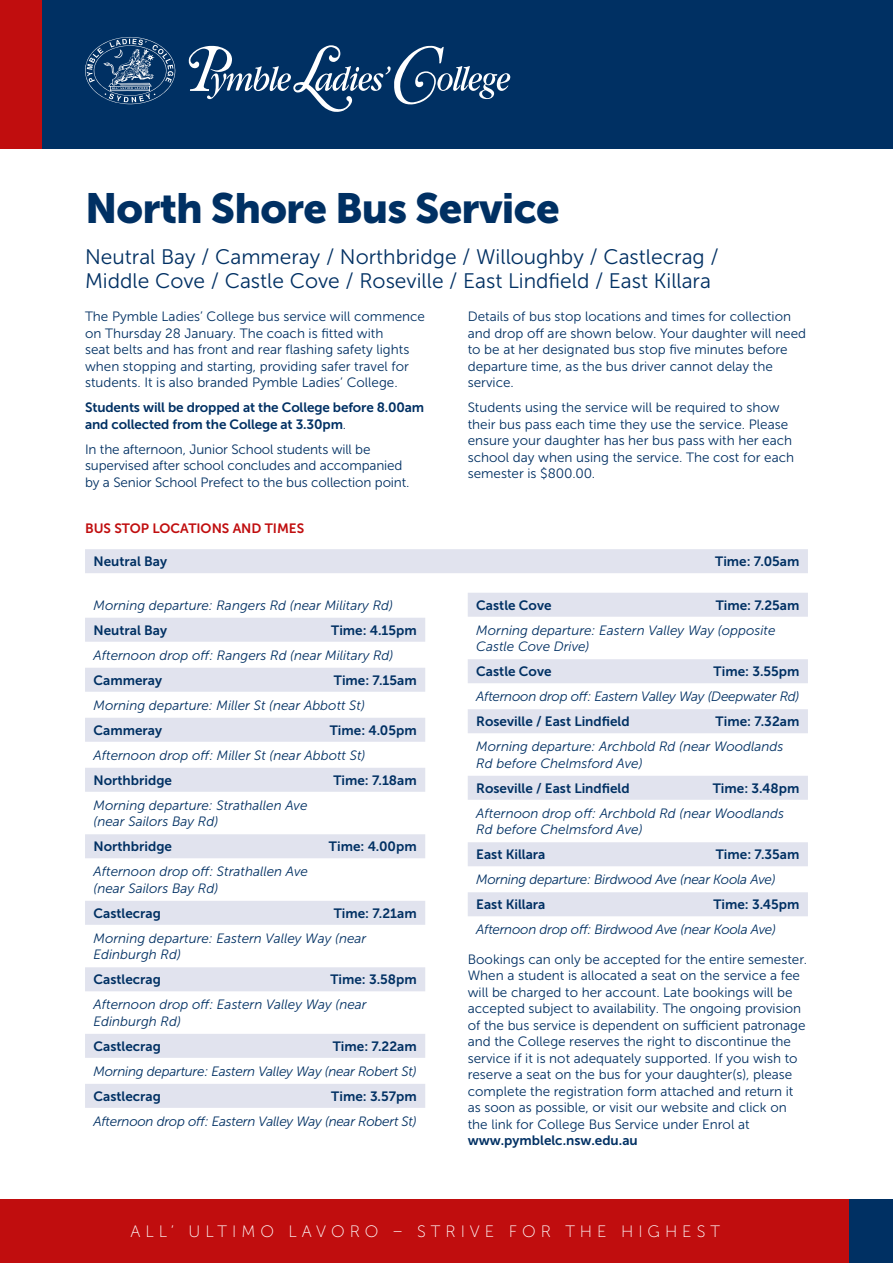
<style>
.page{position:relative;width:893px;height:1263px;background:#fff}
.page>*{position:absolute;margin:0;border:0;box-sizing:border-box;transform-origin:0 0}
.t1{font:42px "Museo Sans 900";letter-spacing:-.02em;color:#003063}
.t2{font:21px/24px "Museo Sans 300";color:#003063}
.t3{font:16.5px "Museo Sans 100";letter-spacing:.3em;color:#fff}
.t4{font:13.5px/16.5px "Museo Sans 300";color:#003063}
.t5{font:italic 13.5px/16.5px "Museo Sans 300";color:#003063}
.t6{font:13.5px/16.5px "Museo Sans 700";color:#003063}
.t7{font:italic 13.5px "Museo Sans 300";letter-spacing:-.02em;color:#003063}
.t8{font:13.5px "Museo Sans 700";color:#c00d0e}
.s1{font-family:"Museo Sans 300"}
</style>
<div class="page">
<div style="left:0;top:0;width:43px;height:149px;background:#c00d0e"></div>
<div style="left:43px;top:0;width:850px;height:149px;background:#003063"></div>
<svg style="left:85px;top:37px;width:91px;height:67px"></svg>
<svg style="left:189px;top:45px;width:321px;height:67px"></svg>
<div style="left:0;top:1199px;width:891px;height:64px;background:#c00d0e"></div>
<div style="left:849px;top:1199px;width:44px;height:64px;background:#003063"></div>
<div style="left:85px;top:549px;width:723px;height:24px;background:#e1e3ee"></div>
<div style="left:85px;top:618px;width:340px;height:24px;background:#e1e3ee"></div>
<div style="left:85px;top:668px;width:340px;height:24px;background:#e1e3ee"></div>
<div style="left:85px;top:718px;width:340px;height:24px;background:#e1e3ee"></div>
<div style="left:85px;top:768px;width:340px;height:24px;background:#e1e3ee"></div>
<div style="left:85px;top:834px;width:340px;height:24px;background:#e1e3ee"></div>
<div style="left:85px;top:901px;width:340px;height:24px;background:#e1e3ee"></div>
<div style="left:85px;top:967px;width:340px;height:24px;background:#e1e3ee"></div>
<div style="left:85px;top:1034px;width:340px;height:24px;background:#e1e3ee"></div>
<div style="left:85px;top:1084px;width:340px;height:24px;background:#e1e3ee"></div>
<div style="left:468px;top:593px;width:340px;height:24px;background:#e1e3ee"></div>
<div style="left:468px;top:659px;width:340px;height:24px;background:#e1e3ee"></div>
<div style="left:468px;top:709px;width:340px;height:24px;background:#e1e3ee"></div>
<div style="left:468px;top:776px;width:340px;height:24px;background:#e1e3ee"></div>
<div style="left:468px;top:842px;width:340px;height:24px;background:#e1e3ee"></div>
<div style="left:468px;top:892px;width:340px;height:24px;background:#e1e3ee"></div>
<h1 class="t1" style="left:85px;top:184px;width:476px">North Shore Bus Service</h1>
<h2 class="t2" style="left:85px;top:245px;width:635px">Neutral Bay / Cammeray / Northbridge / Willoughby / Castlecrag /<br>Middle Cove / Castle Cove / Roseville / East Lindfield / East Killara</h2>
<p class="t4" style="left:85px;top:309px;width:341px">The Pymble Ladies’ College bus service will commence on Thursday 28 January. The coach is fitted with<br>seat belts and has front and rear flashing safety lights when stopping and starting, providing safer travel for students. It is also branded Pymble Ladies’ College.</p>
<p class="t6" style="left:85px;top:399px;width:341px">Students will be dropped at the College before 8.00am and collected from the College at 3.30pm<span class="s1">.</span></p>
<p class="t4" style="left:85px;top:441px;width:326px">In the afternoon, Junior School students will be supervised after school concludes and accompanied by a Senior School Prefect to the bus collection point.</p>
<p class="t4" style="left:468px;top:309px;width:340px">Details of bus stop locations and times for collection and drop off are shown below. Your daughter will need to be at her designated bus stop five minutes before departure time, as the bus driver cannot delay the service.</p>
<p class="t4" style="left:468px;top:400px;width:328px">Students using the service will be required to show their bus pass each time they use the service. Please ensure your daughter has her bus pass with her each school day when using the service. The cost for each semester is $800.00.</p>
<p class="t8" style="left:85px;top:520px;width:221px">BUS STOP LOCATIONS AND TIMES</p>
<p class="t6" style="left:94px;top:553px;width:75px">Neutral Bay</p>
<p class="t6" style="left:715px;top:553px;width:86px">Time: 7.05am</p>
<p class="t5" style="left:94px;top:597px;width:301px">Morning departure: Rangers Rd (near Military Rd)</p>
<p class="t6" style="left:94px;top:622px;width:75px">Neutral Bay</p>
<p class="t6" style="left:331px;top:622px;width:87px">Time: 4.15pm</p>
<p class="t5" style="left:94px;top:647px;width:301px">Afternoon drop off: Rangers Rd (near Military Rd)</p>
<p class="t6" style="left:94px;top:672px;width:70px">Cammeray</p>
<p class="t6" style="left:334px;top:672px;width:84px">Time: 7.15am</p>
<p class="t5" style="left:94px;top:697px;width:273px">Morning departure: Miller St (near Abbott St)</p>
<p class="t6" style="left:94px;top:722px;width:70px">Cammeray</p>
<p class="t6" style="left:330px;top:722px;width:88px">Time: 4.05pm</p>
<p class="t5" style="left:94px;top:747px;width:273px">Afternoon drop off: Miller St (near Abbott St)</p>
<p class="t6" style="left:94px;top:772px;width:80px">Northbridge</p>
<p class="t6" style="left:333px;top:772px;width:85px">Time: 7.18am</p>
<p class="t5" style="left:94px;top:797px;width:215px">Morning departure: Strathallen Ave (near Sailors Bay Rd)</p>
<p class="t6" style="left:94px;top:838px;width:80px">Northbridge</p>
<p class="t6" style="left:329px;top:838px;width:89px">Time: 4.00pm</p>
<p class="t5" style="left:94px;top:863px;width:216px">Afternoon drop off: Strathallen Ave (near Sailors Bay Rd)</p>
<p class="t6" style="left:94px;top:905px;width:69px">Castlecrag</p>
<p class="t6" style="left:334px;top:905px;width:84px">Time: 7.21am</p>
<p class="t5" style="left:94px;top:930px;width:274px">Morning departure: Eastern Valley Way (near<br>Edinburgh Rd)</p>
<p class="t6" style="left:94px;top:971px;width:69px">Castlecrag</p>
<p class="t6" style="left:330px;top:971px;width:88px">Time: 3.58pm</p>
<p class="t5" style="left:94px;top:996px;width:275px">Afternoon drop off: Eastern Valley Way (near<br>Edinburgh Rd)</p>
<p class="t6" style="left:94px;top:1038px;width:69px">Castlecrag</p>
<p class="t6" style="left:333px;top:1038px;width:85px">Time: 7.22am</p>
<p class="t7" style="left:94px;top:1064px;width:325px">Morning departure: Eastern Valley Way (near Robert St)</p>
<p class="t6" style="left:94px;top:1088px;width:69px">Castlecrag</p>
<p class="t6" style="left:331px;top:1088px;width:87px">Time: 3.57pm</p>
<p class="t7" style="left:94px;top:1114px;width:325px">Afternoon drop off: Eastern Valley Way (near Robert St)</p>
<p class="t6" style="left:476px;top:597px;width:77px">Castle Cove</p>
<p class="t6" style="left:716px;top:597px;width:85px">Time: 7.25am</p>
<p class="t5" style="left:476px;top:622px;width:301px">Morning departure: Eastern Valley Way (opposite<br>Castle Cove Drive)</p>
<p class="t6" style="left:476px;top:663px;width:77px">Castle Cove</p>
<p class="t6" style="left:714px;top:663px;width:87px">Time: 3.55pm</p>
<p class="t7" style="left:476px;top:689px;width:325px">Afternoon drop off: Eastern Valley Way (Deepwater Rd)</p>
<p class="t6" style="left:476px;top:713px;width:155px">Roseville / East Lindfield</p>
<p class="t6" style="left:716px;top:713px;width:85px">Time: 7.32am</p>
<p class="t5" style="left:476px;top:738px;width:309px">Morning departure: Archbold Rd (near Woodlands<br>Rd before Chelmsford Ave)</p>
<p class="t6" style="left:476px;top:780px;width:155px">Roseville / East Lindfield</p>
<p class="t6" style="left:713px;top:780px;width:88px">Time: 3.48pm</p>
<p class="t5" style="left:476px;top:805px;width:309px">Afternoon drop off: Archbold Rd (near Woodlands<br>Rd before Chelmsford Ave)</p>
<p class="t6" style="left:476px;top:846px;width:71px">East Killara</p>
<p class="t6" style="left:716px;top:846px;width:85px">Time: 7.35am</p>
<p class="t7" style="left:476px;top:872px;width:301px">Morning departure: Birdwood Ave (near Koola Ave)</p>
<p class="t6" style="left:476px;top:896px;width:71px">East Killara</p>
<p class="t6" style="left:713px;top:896px;width:88px">Time: 3.45pm</p>
<p class="t7" style="left:476px;top:922px;width:301px">Afternoon drop off: Birdwood Ave (near Koola Ave)</p>
<p class="t4" style="left:468px;top:951px;width:341px">Bookings can only be accepted for the entire semester.<br>When a student is allocated a seat on the service a fee will be charged to her account. Late bookings will be accepted subject to availability. The ongoing provision of the bus service is dependent on sufficient patronage and the College reserves the right to discontinue the service if it is not adequately supported. If you wish to reserve a seat on the bus for your daughter(s), please complete the registration form attached and return it as soon as possible, or visit our website and click on the link for College Bus Service under Enrol at</p>
<p class="t6" style="left:468px;top:1132px;width:172px">www.pymblelc.nsw.edu.au</p>
<p class="t3" style="left:131px;top:1223px;width:591px">ALL’ ULTIMO LAVORO – STRIVE FOR THE HIGHEST</p>
</div>
